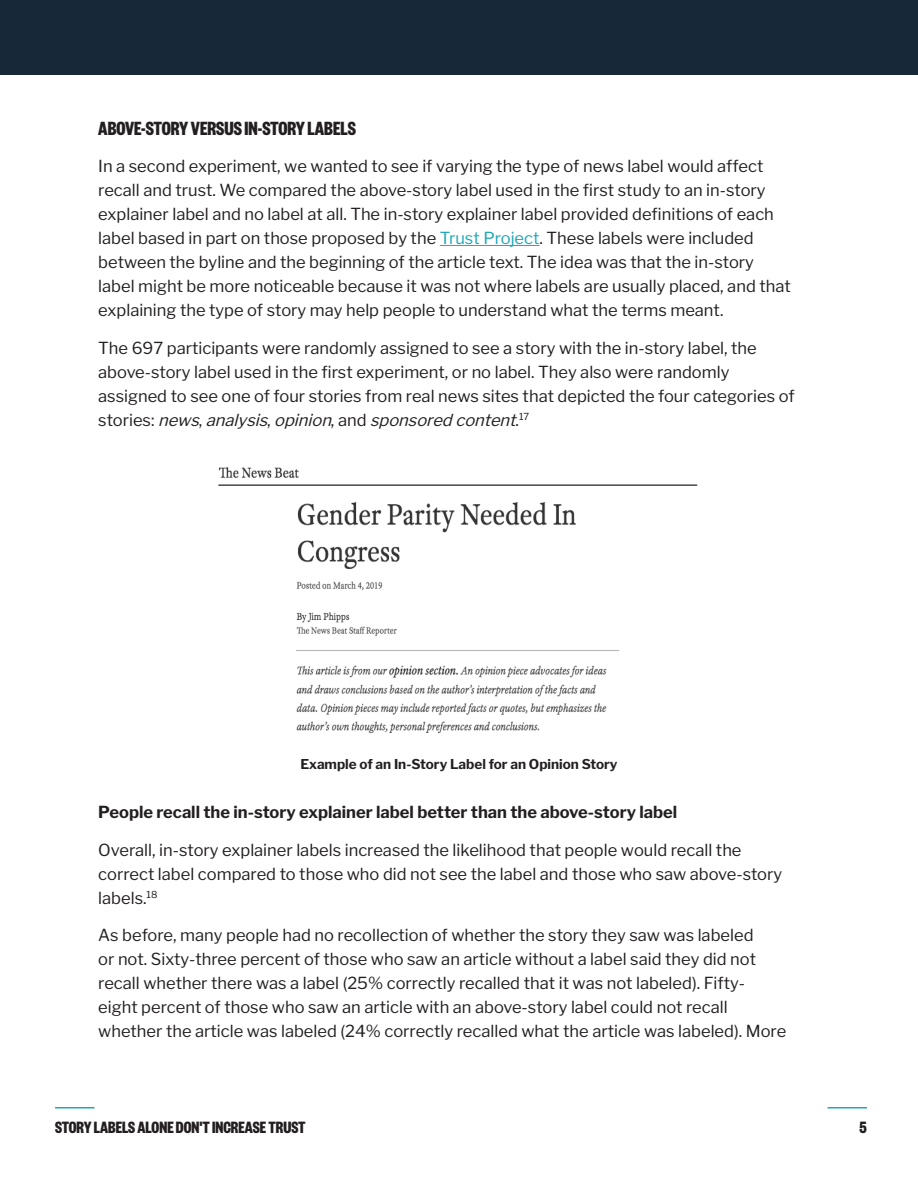
<style>
.page{position:relative;width:918px;height:1188px;background:#fff}
.page>*{position:absolute;margin:0;border:0;box-sizing:border-box;transform-origin:0 0}
.Subhead{font:700 21px "Founders Grotesk X Cond";color:#231f20}
.t1{font:700 18px "Founders Grotesk X Cond";color:#231f20}
.Subhead-2{font:16.5px/24px "Libre Franklin";color:#231f20}
.Subhead-3{font:700 16.5px "Libre Franklin";color:#231f20}
.Citations{font:700 13.5px "Libre Franklin";color:#231f20}
.s1{color:#1da8b6}
.s2{font-style:italic}
</style>
<div class="page">
<hr style="left:55px;top:1107px;width:40px;height:1px;background:#1da8b6">
<hr style="left:828px;top:1107px;width:39px;height:1px;background:#1da8b6">
<div style="left:0;top:0;width:918px;height:75px;background:#172938"></div>
<hr style="left:440px;top:245px;width:100px;height:1px;background:#1da8b6">
<img style="left:218px;top:466px;width:480px;height:268px">
<p class="Subhead" style="left:98px;top:115px;width:259px">ABOVE-STORY VERSUS IN-STORY LABELS</p>
<p class="Subhead-2" style="left:98px;top:154px;width:694px">In a second experiment, we wanted to see if varying the type of news label would affect recall and trust. We compared the above-story label used in the first study to an in-story explainer label and no label at all. The in-story explainer label provided definitions of each label based in part on those proposed by the <span class="s1">Trust Project</span>. These labels were included between the byline and the beginning of the article text. The idea was that the in-story label might be more noticeable because it was not where labels are usually placed, and that explaining the type of story may help people to understand what the terms meant.</p>
<p class="Subhead-2" style="left:98px;top:336px;width:698px">The 697 participants were randomly assigned to see a story with the in-story label, the above-story label used in the first experiment, or no label. They also were randomly assigned to see one of four stories from real news sites that depicted the four categories of s t o r i e s : <span class="s2">news</span>, <span class="s2">analysis</span>, <span class="s2">opinion</span>, a n d <span class="s2">sponsored content</span>. <sup>1</sup> <sup>7</sup></p>
<p class="Citations" style="left:300px;top:756px;width:319px">Example of an In-Story Label for an Opinion Story</p>
<p class="Subhead-3" style="left:98px;top:802px;width:580px">People recall the in-story explainer label better than the above-story label</p>
<p class="Subhead-2" style="left:98px;top:838px;width:685px">Overall, in-story explainer labels increased the likelihood that people would recall the correct label compared to those who did not see the label and those who saw above-story labels.<sup>18</sup></p>
<p class="Subhead-2" style="left:98px;top:923px;width:690px">As before, many people had no recollection of whether the story they saw was labeled<br>or not. Sixty-three percent of those who saw an article without a label said they did not recall whether there was a label (25% correctly recalled that it was not labeled). Fifty&shy;eight percent of those who saw an article with an above-story label could not recall whether the article was labeled (24% correctly recalled what the article was labeled). More</p>
<p class="t1" style="left:55px;top:1116px;width:252px">STORY LABELS ALONE DON'T INCREASE TRUST</p>
<p class="t1" style="left:860px;top:1116px;width:9px">5</p>
</div>
